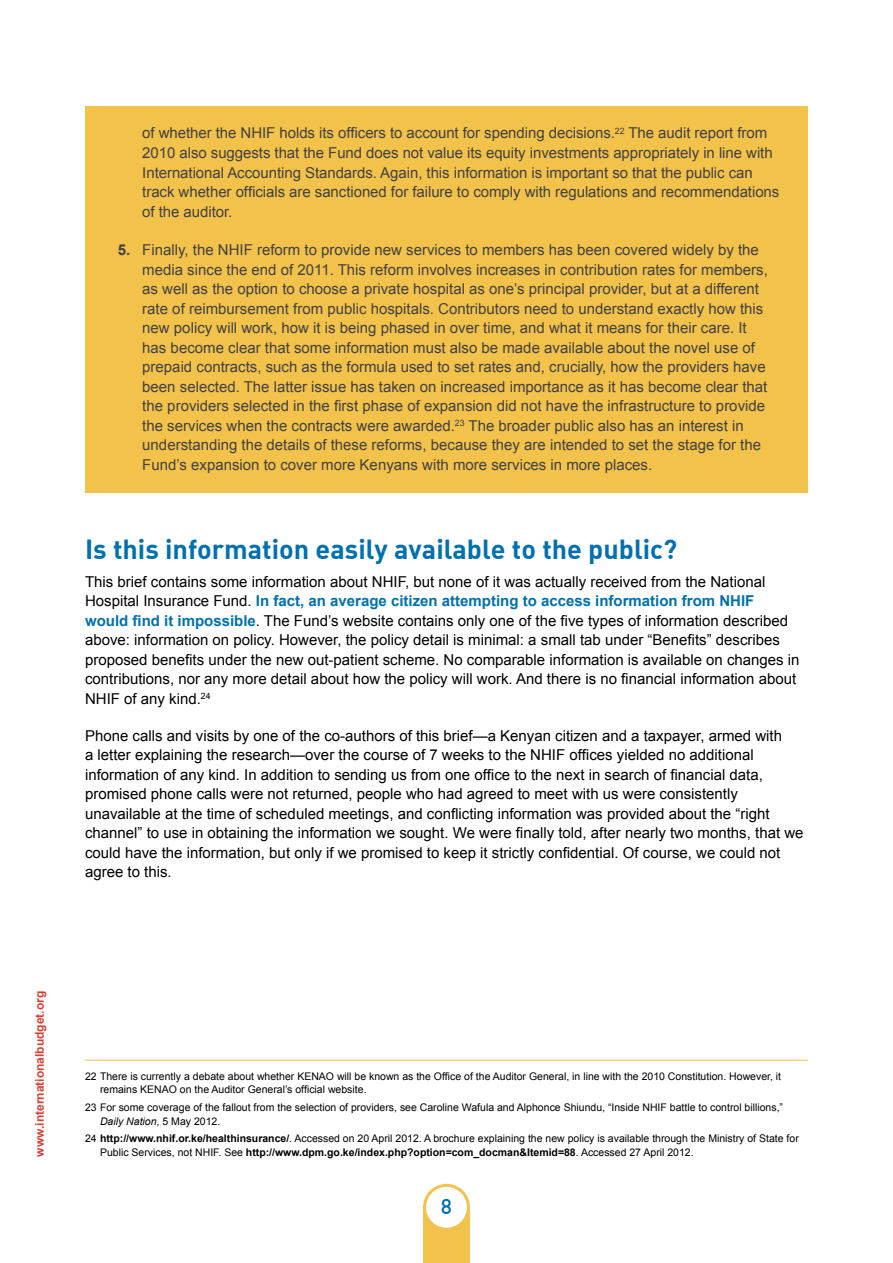
<style>
.page{position:relative;width:893px;height:1263px;background:#fff}
.page>*{position:absolute;margin:0;border:0;box-sizing:border-box;transform-origin:0 0}
.t1{font:27px "DIN Black Alternate";color:#0071ae}
.t2{font:500 21px "DIN";color:#0071ae}
.t3{font:15px/19.5px "Arial";color:#414042}
.t4{font:15px/19.5px "Arial";color:#000}
.t5{font:700 12px "Arial";color:#d64134}
.t6{font:10.5px/13.5px "Arial";color:#000}
.s1{font-weight:700}
.s2{font-weight:700;color:#0071ae}
.s3{font-style:inherit}
.s4{font-style:italic}
</style>
<div class="page">
<div style="left:423px;top:1212px;width:47px;height:51px;background:#f2c24b"></div>
<div style="left:424px;top:1185px;width:44px;height:44px;background:#fff;border-radius:50%"></div>
<div style="left:423px;top:1184px;width:47px;height:47px;border:3px solid #f2c24b;border-radius:50%"></div>
<div style="left:85px;top:106px;width:723px;height:387px;background:#f2c24b"></div>
<hr style="left:85px;top:1060px;width:723px;height:1px;background:#f2c24b">
<p class="t3" style="left:142px;top:124px;width:639px">of whether the NHIF holds its officers to account for spending decisions.<sup>2</sup><sup>2</sup> The audit report from 2010 also suggests that the Fund does not value its equity investments appropriately in line with International Accounting Standards. Again, this information is important so that the public can track whether officials are sanctioned for failure to comply with regulations and recommendations of the auditor.</p>
<p class="t3" style="left:142px;top:241px;width:627px;text-indent:-25px"><span class="s1">5.</span> Finally, the NHIF reform to provide new services to members has been covered widely by the media since the end of 2011. This reform involves increases in contribution rates for members, as well as the option to choose a private hospital as one’s principal provider, but at a different rate of reimbursement from public hospitals. Contributors need to understand exactly how this new policy will work, how it is being phased in over time, and what it means for their care. It has become clear that some information must also be made available about the novel use of prepaid contracts, such as the formula used to set rates and, crucially, how the providers have been selected. The latter issue has taken on increased importance as it has become clear that the providers selected in the first phase of expansion did not have the infrastructure to provide the services when the contracts were awarded.<sup>2</sup><sup>3</sup> The broader public also has an interest in understanding the details of these reforms, because they are intended to set the stage for the Fund’s expansion to cover more Kenyans with more services in more places.</p>
<h1 class="t1" style="left:85px;top:537px;width:594px">Is this information easily available to the public?</h1>
<p class="t4" style="left:85px;top:573px;width:716px">This brief contains some information about NHIF, but none of it was actually received from the National Hospital Insurance Fund. <span class="s2">In fact, an average citizen attempting to access information from NHIF would find it impossible</span>. The Fund’s website contains only one of the five types of information described above: information on policy. However, the policy detail is minimal: a small tab under “Benefits” describes proposed benefits under the new out-patient scheme. No comparable information is available on changes in contributions, nor any more detail about how the policy will work. And there is no financial information about NHIF of any kind.<sup>2</sup><sup>4</sup></p>
<p class="t4" style="left:85px;top:726px;width:720px">Phone calls and visits by one of the co-authors of this brief—a Kenyan citizen and a taxpayer, armed with<br>a letter explaining the research—over the course of 7 weeks to the NHIF offices yielded no additional information of any kind. In addition to sending us from one office to the next in search of financial data, promised phone calls were not returned, people who had agreed to meet with us were consistently unavailable at the time of scheduled meetings, and conflicting information was provided about the “right channel” to use in obtaining the information we sought. We were finally told, after nearly two months, that we could have the information, but only if we promised to keep it strictly confidential. Of course, we could not agree to this.</p>
<p class="t5" style="left:35px;top:1157px;width:167px;rotate:-90deg">www.internationalbudget.org</p>
<p class="t6" style="left:100px;top:1069px;width:683px;text-indent:-15px">2<span class="s3">2</span> There is currently a debate about whether KENAO will be known as the Office of the Auditor General, in line with the 2010 Constitution. However, it remains KENAO on the Auditor General’s official website.</p>
<p class="t6" style="left:100px;top:1101px;width:685px;text-indent:-15px">2<span class="s3">3</span> For some coverage of the fallout from the selection of providers, see Caroline Wafula and Alphonce Shiundu, “Inside NHIF battle to control billions,”<br><span class="s4">Daily Nation</span>, 5 May 2012.</p>
<p class="t6" style="left:100px;top:1133px;width:700px;text-indent:-15px">2<span class="s3">4</span> <span class="s1">http://www.nhif.or.ke/healthinsurance/</span>. Accessed on 20 April 2012. A brochure explaining the new policy is available through the Ministry of State for<br>Public Services, not NHIF. See <span class="s1">http://www.dpm.go.ke/index.php?option=com_docman&amp;Itemid=88</span>. Accessed 27 April 2012.</p>
<h2 class="t2" style="left:441px;top:1198px;width:13px">8</h2>
</div>
